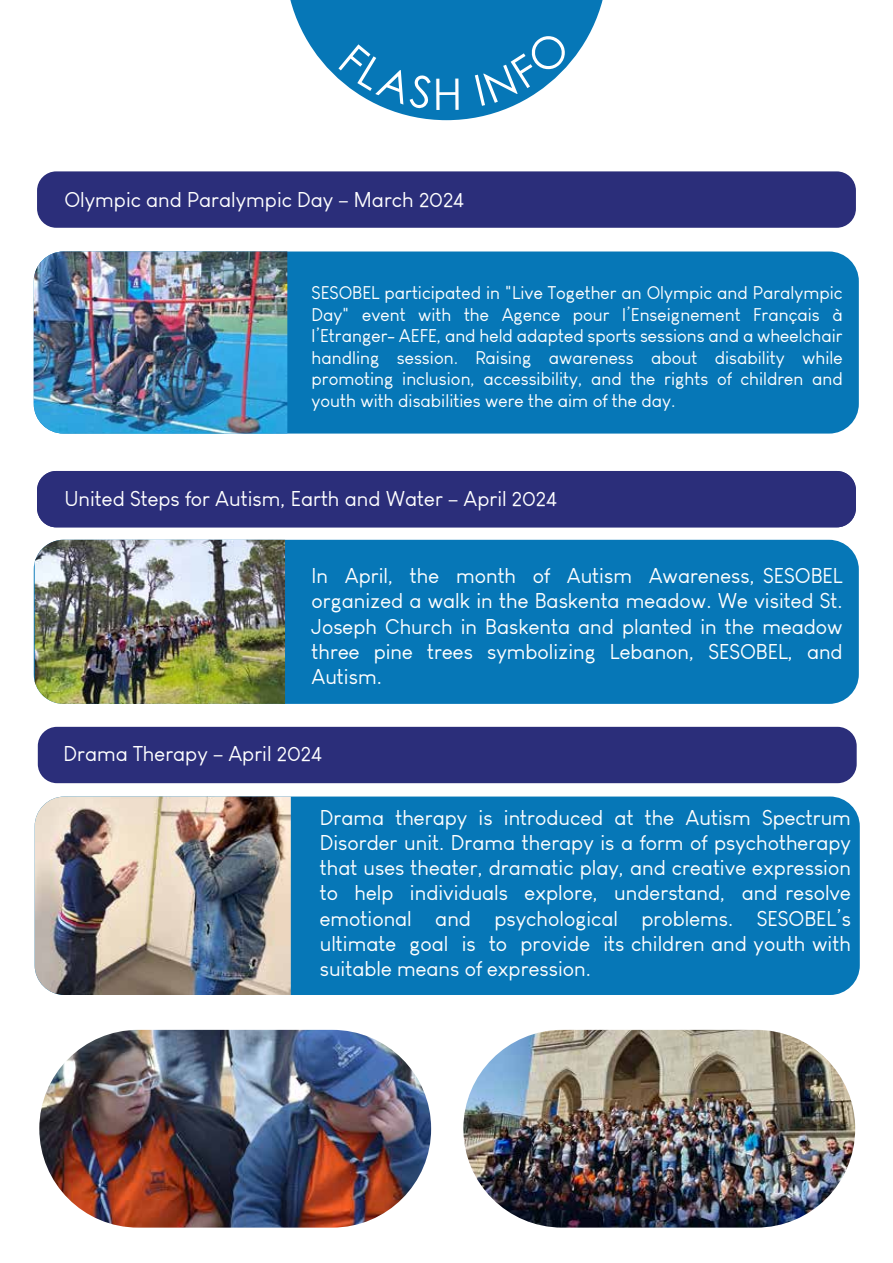
<style>
.page{position:relative;width:893px;height:1263px;background:#fff}
.page>*{position:absolute;margin:0;border:0;box-sizing:border-box;transform-origin:0 0}
.t1{font:43.5px "Century Gothic";color:#fff}
.t2{font:21px/25.2px "Louis George Cafe";color:#fff;text-align:justify}
.t3{font:18px/21.6px "Louis George Cafe";color:#fff;text-align:justify}
</style>
<div class="page">
<div style="left:37px;top:171px;width:819px;height:57px;background:#2b2e7a;border-radius:19px"></div>
<div style="left:34px;top:251px;width:825px;height:183px;background:#0677b7;border-radius:30px"></div>
<img style="left:34px;top:251px;width:253px;height:183px">
<img style="left:463px;top:1030px;width:392px;height:197px;border-radius:99px">
<img style="left:39px;top:1030px;width:392px;height:197px;border-radius:99px">
<div style="left:38px;top:727px;width:819px;height:56px;background:#2b2e7a;border-radius:19px"></div>
<div style="left:35px;top:796px;width:825px;height:199px;background:#0677b7;border-radius:30px"></div>
<img style="left:35px;top:796px;width:256px;height:199px">
<div style="left:34px;top:540px;width:825px;height:164px;background:#0677b7;border-radius:30px"></div>
<img style="left:35px;top:540px;width:250px;height:164px">
<div style="left:37px;top:471px;width:819px;height:56px;background:#2b2e7a;border-radius:19px"></div>
<svg style="left:290px;top:0;width:313px;height:120px"></svg>
<h1 class="t1" style="left:433px;top:64px;width:32px">H</h1>
<p class="t2" style="left:64px;top:187px;width:402px">Olympic and Paralympic Day – March 2024</p>
<p class="t3" style="left:312px;top:282px;width:533px">SESOBEL participated in "Live Together an Olympic and Paralympic Day" event with the Agence pour l’Enseignement Français à l’Etranger- AEFE, and held adapted sports sessions and a wheelchair handling session. Raising awareness about disability while promoting inclusion, accessibility, and the rights of children and youth with disabilities were the aim of the day.</p>
<p class="t2" style="left:64px;top:486px;width:488px">United Steps for Autism, Earth and Water – April 2024</p>
<p class="t2" style="left:130px;top:486px;width:11px">s</p>
<p class="t2" style="left:214px;top:486px;width:288px">autism, earth and water – April</p>
<p class="t2" style="left:512px;top:486px;width:47px">2024</p>
<p class="t2" style="left:312px;top:563px;width:533px">In April, the month of Autism Awareness, SESOBEL organized a walk in the Baskenta meadow. We visited St.<br>Joseph Church in Baskenta and planted in the meadow three pine trees symbolizing Lebanon, SESOBEL, and Autism.</p>
<p class="t2" style="left:64px;top:740px;width:260px">Drama Therapy – April 2024</p>
<p class="t2" style="left:320px;top:805px;width:533px">Drama therapy is introduced at the Autism Spectrum Disorder unit. Drama therapy is a form of psychotherapy that uses theater, dramatic play, and creative expression to help individuals explore, understand, and resolve emotional and psychological problems. SESOBEL’s ultimate goal is to provide its children and youth with suitable means of expression.</p>
</div>
